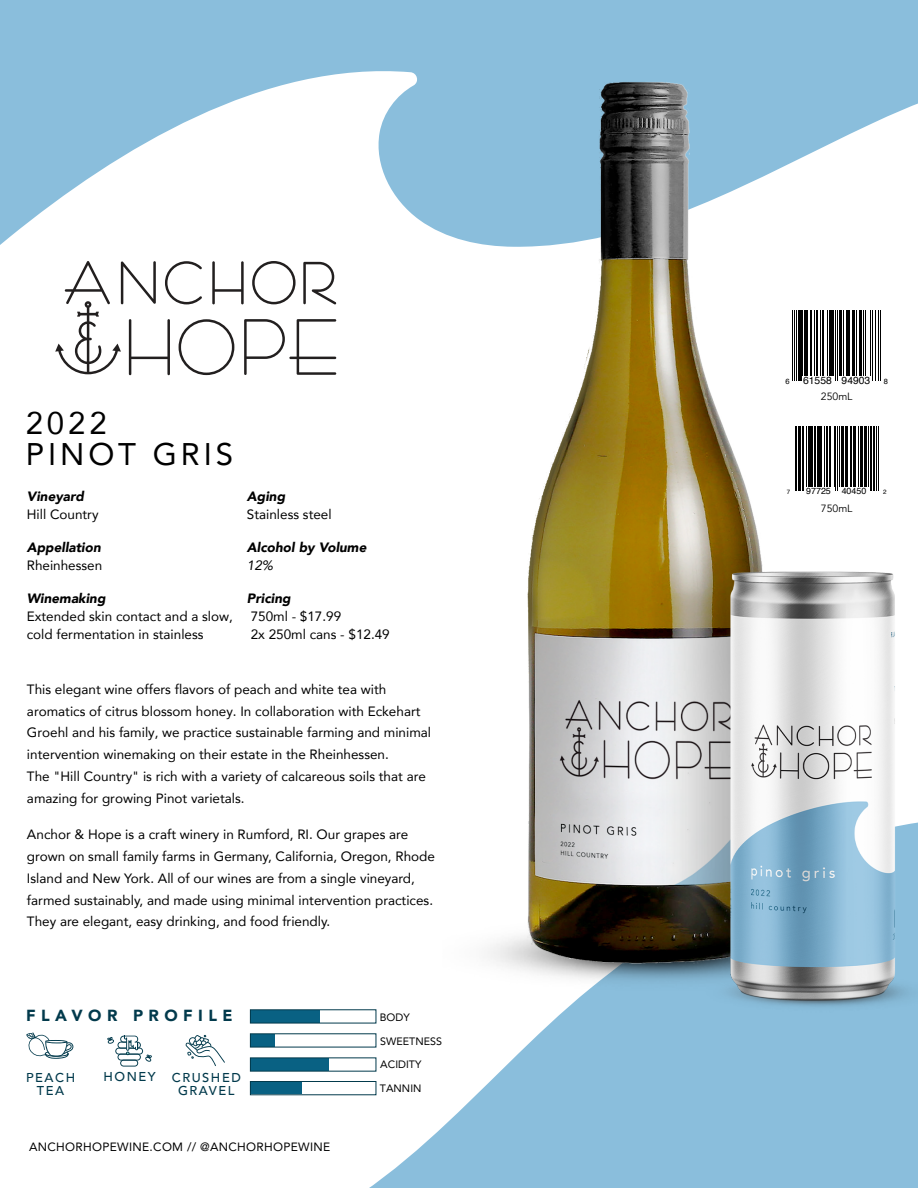
<style>
.page{position:relative;width:918px;height:1188px;background:#fff}
.page>*{position:absolute;margin:0;border:0;box-sizing:border-box;transform-origin:0 0}
.t1{font:31.2px/30.6px "Avenir";letter-spacing:.125em;color:#000}
.t2{font:900 16.05px "Avenir";letter-spacing:.34em;color:#023a4c}
.t3{font:13.5px/21.8px "Avenir";color:#000}
.t4{font:italic 900 13.5px "Avenir";color:#000}
.t5{font:italic 13.5px "Avenir";color:#000}
.t6{font:500 12.75px/13.4px "Avenir";letter-spacing:.12em;color:#023a4c;text-align:center}
.t7{font:12px "Avenir";letter-spacing:.025em;color:#000}
.t8{font:10.65px "Avenir";letter-spacing:.005em;color:#000}
.t9{font:10.5px "Avenir";color:#000}
.t10{font:10.35px "Helvetica";color:#000}
.t11{font:8.85px "Helvetica";color:#000}
.t12{font:7.5px "Helvetica";color:#000}
.t13{font:6.15px "Helvetica";color:#000}
</style>
<div class="page">
<svg style="left:0;top:0;width:918px;height:376px"></svg>
<svg style="left:73px;top:1009px;width:845px;height:179px"></svg>
<div style="left:607px;top:1073px;width:292px;height:115px;background:#8abedc"></div>
<img style="left:442px;top:12px;width:476px;height:1061px">
<div style="left:783px;top:311px;width:108px;height:74px;background:#fff"></div>
<hr style="left:792px;top:311px;width:1px;height:65px;background:#000">
<hr style="left:794px;top:311px;width:1px;height:65px;background:#000">
<hr style="left:796px;top:311px;width:1px;height:65px;background:#000">
<hr style="left:798px;top:311px;width:4px;height:65px;background:#000">
<hr style="left:802px;top:311px;width:1px;height:65px;background:#000">
<hr style="left:804px;top:311px;width:4px;height:65px;background:#000">
<hr style="left:810px;top:311px;width:2px;height:65px;background:#000">
<hr style="left:814px;top:311px;width:1px;height:65px;background:#000">
<hr style="left:816px;top:311px;width:1px;height:65px;background:#000">
<hr style="left:820px;top:311px;width:1px;height:65px;background:#000">
<hr style="left:822px;top:311px;width:2px;height:65px;background:#000">
<hr style="left:827px;top:311px;width:1px;height:65px;background:#000">
<hr style="left:829px;top:311px;width:2px;height:65px;background:#000">
<hr style="left:832px;top:311px;width:2px;height:65px;background:#000">
<hr style="left:835px;top:311px;width:1px;height:65px;background:#000">
<hr style="left:837px;top:311px;width:1px;height:65px;background:#000">
<hr style="left:839px;top:311px;width:3px;height:65px;background:#000">
<hr style="left:843px;top:311px;width:1px;height:65px;background:#000">
<hr style="left:846px;top:311px;width:1px;height:65px;background:#000">
<hr style="left:848px;top:311px;width:2px;height:65px;background:#000">
<hr style="left:852px;top:311px;width:3px;height:65px;background:#000">
<hr style="left:856px;top:311px;width:1px;height:65px;background:#000">
<hr style="left:859px;top:311px;width:3px;height:65px;background:#000">
<hr style="left:863px;top:311px;width:1px;height:65px;background:#000">
<hr style="left:865px;top:311px;width:1px;height:65px;background:#000">
<hr style="left:870px;top:311px;width:1px;height:65px;background:#000">
<hr style="left:872px;top:311px;width:1px;height:65px;background:#000">
<hr style="left:875px;top:311px;width:1px;height:65px;background:#000">
<hr style="left:878px;top:311px;width:1px;height:65px;background:#000">
<hr style="left:880px;top:311px;width:1px;height:65px;background:#000">
<svg style="left:792px;top:376px;width:10px;height:5px"></svg>
<svg style="left:872px;top:376px;width:9px;height:5px"></svg>
<div style="left:783px;top:423px;width:107px;height:74px;background:#fff"></div>
<hr style="left:795px;top:426px;width:1px;height:65px;background:#000">
<hr style="left:796px;top:426px;width:1px;height:65px;background:#000">
<hr style="left:798px;top:426px;width:3px;height:65px;background:#000">
<hr style="left:802px;top:426px;width:1px;height:65px;background:#000">
<hr style="left:806px;top:426px;width:1px;height:60px;background:#000">
<hr style="left:808px;top:426px;width:2px;height:60px;background:#000">
<hr style="left:811px;top:426px;width:2px;height:60px;background:#000">
<hr style="left:814px;top:426px;width:2px;height:60px;background:#000">
<hr style="left:817px;top:426px;width:2px;height:60px;background:#000">
<hr style="left:820px;top:426px;width:2px;height:60px;background:#000">
<hr style="left:824px;top:426px;width:1px;height:60px;background:#000">
<hr style="left:827px;top:426px;width:1px;height:60px;background:#000">
<hr style="left:829px;top:426px;width:2px;height:60px;background:#000">
<hr style="left:834px;top:426px;width:1px;height:60px;background:#000">
<hr style="left:835px;top:426px;width:1px;height:65px;background:#000">
<hr style="left:837px;top:426px;width:1px;height:65px;background:#000">
<hr style="left:839px;top:426px;width:1px;height:60px;background:#000">
<hr style="left:841px;top:426px;width:2px;height:60px;background:#000">
<hr style="left:845px;top:426px;width:3px;height:60px;background:#000">
<hr style="left:850px;top:426px;width:1px;height:60px;background:#000">
<hr style="left:851px;top:426px;width:1px;height:60px;background:#000">
<hr style="left:853px;top:426px;width:3px;height:60px;background:#000">
<hr style="left:858px;top:426px;width:1px;height:60px;background:#000">
<hr style="left:860px;top:426px;width:3px;height:60px;background:#000">
<hr style="left:864px;top:426px;width:2px;height:60px;background:#000">
<hr style="left:868px;top:426px;width:1px;height:60px;background:#000">
<hr style="left:870px;top:426px;width:2px;height:65px;background:#000">
<hr style="left:873px;top:426px;width:1px;height:65px;background:#000">
<hr style="left:876px;top:426px;width:1px;height:65px;background:#000">
<hr style="left:878px;top:426px;width:1px;height:65px;background:#000">
<svg style="left:55px;top:261px;width:281px;height:114px"></svg>
<div style="left:251px;top:1010px;width:69px;height:13px;background:#096183"></div>
<div style="left:250px;top:1082px;width:52px;height:12px;background:#096183"></div>
<div style="left:250px;top:1058px;width:79px;height:13px;background:#096183"></div>
<div style="left:251px;top:1034px;width:24px;height:13px;background:#096183"></div>
<div style="left:250px;top:1057px;width:126px;height:15px;border:1px solid #023a4c"></div>
<div style="left:250px;top:1081px;width:126px;height:14px;border:1px solid #023a4c"></div>
<div style="left:250px;top:1009px;width:126px;height:15px;border:1px solid #023a4c"></div>
<svg style="left:107px;top:1036px;width:45px;height:31px"></svg>
<svg style="left:26px;top:1032px;width:47px;height:27px"></svg>
<svg style="left:185px;top:1035px;width:40px;height:31px"></svg>
<h1 class="t1" style="left:26px;top:407px;width:209px">2022<br>PINOT GRIS</h1>
<p class="t4" style="left:27px;top:485px;width:59px">Vineyard</p>
<p class="t3" style="left:27px;top:503px;width:73px">Hill Country</p>
<p class="t4" style="left:27px;top:536px;width:76px">Appellation</p>
<p class="t3" style="left:27px;top:554px;width:77px">Rheinhessen</p>
<p class="t4" style="left:27px;top:587px;width:80px">Winemaking</p>
<p class="t3" style="left:27px;top:607px;width:208px;line-height:18px">Extended skin contact and a slow, cold fermentation in stainless</p>
<p class="t4" style="left:247px;top:485px;width:40px">Aging</p>
<p class="t3" style="left:247px;top:503px;width:86px">Stainless steel</p>
<p class="t4" style="left:247px;top:536px;width:121px">Alcohol by Volume</p>
<p class="t5" style="left:247px;top:557px;width:28px">12%</p>
<p class="t4" style="left:247px;top:587px;width:45px">Pricing</p>
<p class="t3" style="left:251px;top:607px;width:141px;line-height:18px">750ml - $17.99<br>2x 250ml cans - $12.49</p>
<p class="t3" style="left:27px;top:678px;width:406px">This elegant wine offers flavors of peach and white tea with aromatics of citrus blossom honey. In collaboration with Eckehart Groehl and his family, we practice sustainable farming and minimal intervention winemaking on their estate in the Rheinhessen.<br>The "Hill Country" is rich with a variety of calcareous soils that are amazing for growing Pinot varietals.</p>
<p class="t3" style="left:27px;top:823px;width:409px">Anchor &amp; Hope is a craft winery in Rumford, RI. Our grapes are grown on small family farms in Germany, California, Oregon, Rhode Island and New York. All of our wines are from a single vineyard, farmed sustainably, and made using minimal intervention practices.<br>They are elegant, easy drinking, and food friendly.</p>
<p class="t2" style="left:26px;top:1001px;width:208px">FLAVOR PROFILE</p>
<p class="t6" style="left:26px;top:1070px;width:51px">PEACH<br>TEA</p>
<p class="t6" style="left:103px;top:1070px;width:54px">HONEY</p>
<p class="t6" style="left:172px;top:1070px;width:71px">CRUSHED<br>GRAVEL</p>
<p class="t7" style="left:29px;top:1138px;width:303px">ANCHORHOPEWINE.COM // @ANCHORHOPEWINE</p>
<p class="t8" style="left:380px;top:1009px;width:32px">BODY</p>
<p class="t8" style="left:380px;top:1032px;width:63px">SWEETNESS</p>
<p class="t8" style="left:380px;top:1056px;width:43px">ACIDITY</p>
<p class="t8" style="left:380px;top:1080px;width:43px">TANNIN</p>
<p class="t12" style="left:785px;top:376px;width:6px">6</p>
<p class="t10" style="left:803px;top:373px;width:69px">61558 94903</p>
<p class="t12" style="left:884px;top:376px;width:6px">8</p>
<p class="t9" style="left:821px;top:390px;width:33px">250mL</p>
<p class="t13" style="left:787px;top:487px;width:5px">7</p>
<p class="t11" style="left:806px;top:484px;width:62px">97725 40450</p>
<p class="t13" style="left:883px;top:487px;width:5px">2</p>
<p class="t9" style="left:821px;top:503px;width:33px">750mL</p>
</div>
